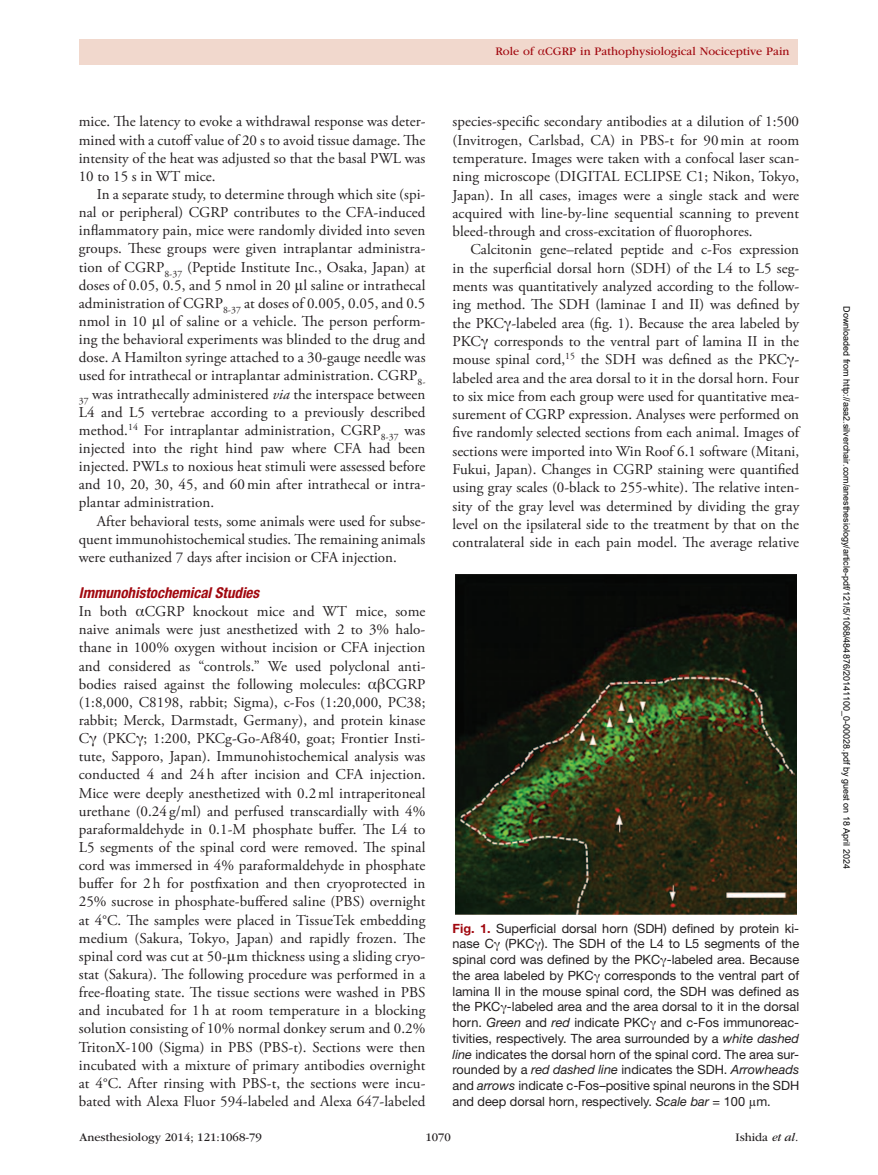
<style>
.page{position:relative;width:878px;height:1175px;background:#fff}
.page>*{position:absolute;margin:0;border:0;box-sizing:border-box;transform-origin:0 0}
.t1{font:15px/18.1px "Adobe Garamond Pro";color:#231f20;text-align:justify}
.t2{font:italic 700 condensed 15px "Helvetica Neue LT Std";color:#a1080f}
.t3{font:12.75px/15.8px "Helvetica Neue LT Std";color:#231f20;text-align:justify}
.t4{font:12px "ITC Garamond Std";color:#a1080f}
.t5{font:12px "ITC Garamond Std";color:#231f20}
.t6{font:9px "Arial";color:#000}
.s1{font-family:"Gandhari Unicode"}
.s2{font-style:italic}
.s3{font-weight:700;color:#a1080f}
</style>
<div class="page">
<div style="left:79px;top:39px;width:718px;height:25px;background:#f1d8cd"></div>
<img style="left:455px;top:574px;width:341px;height:340px">
<p class="t1" style="left:79px;top:113px;width:348px">mice. The latency to evoke a withdrawal response was deter&shy;mined with a cutoff value of 20 s to avoid tissue damage. The intensity of the heat was adjusted so that the basal PWL was 10 to 15 s in WT mice.</p>
<p class="t1" style="left:79px;top:186px;width:348px;text-indent:18px">In a separate study, to determine through which site (spi&shy;nal or peripheral) CGRP contributes to the CFA-induced inflammatory pain, mice were randomly divided into seven groups. These groups were given intraplantar administra&shy;tion of CGRP<sub>8-37</sub> (Peptide Institute Inc., Osaka, Japan) at doses of 0.05, 0.5, and 5 nmol in 20 <span class="s1">μ</span>l saline or intrathecal administration of CGRP<sub>8-37</sub> at doses of 0.005, 0.05, and 0.5 nmol in 10 <span class="s1">μ</span>l of saline or a vehicle. The person perform&shy;ing the behavioral experiments was blinded to the drug and dose. A Hamilton syringe attached to a 30-gauge needle was used for intrathecal or intraplantar administration. CGRP<sub>8- 37</sub> was intrathecally administered <span class="s2">via</span> the interspace between L4 and L5 vertebrae according to a previously described method.<sup>14</sup> For intraplantar administration, CGRP<sub>8-37</sub> was injected into the right hind paw where CFA had been injected. PWLs to noxious heat stimuli were assessed before and 10, 20, 30, 45, and 60min after intrathecal or intra&shy;plantar administration.</p>
<p class="t1" style="left:79px;top:512px;width:348px;text-indent:18px">After behavioral tests, some animals were used for subse&shy;quent immunohistochemical studies. The remaining animals were euthanized 7 days after incision or CFA injection.</p>
<p class="t2" style="left:79px;top:583px;width:182px">Immunohistochemical Studies</p>
<p class="t1" style="left:79px;top:603px;width:348px">In both <span class="s1">α</span>CGRP knockout mice and WT mice, some naive animals were just anesthetized with 2 to 3% halo&shy;thane in 100% oxygen without incision or CFA injection and considered as “controls.” We used polyclonal anti&shy;bodies raised against the following molecules: <span class="s1">αβ</span>CGRP (1:8,000, C8198, rabbit; Sigma), c-Fos (1:20,000, PC38; rabbit; Merck, Darmstadt, Germany), and protein kinase C<span class="s1">γ</span> (PKC<span class="s1">γ</span>; 1:200, PKCg-Go-Af840, goat; Frontier Insti&shy;tute, Sapporo, Japan). Immunohistochemical analysis was conducted 4 and 24 h after incision and CFA injection.<br>Mice were deeply anesthetized with 0.2ml intraperitoneal urethane (0.24 g/ml) and perfused transcardially with 4% paraformaldehyde in 0.1-M phosphate buffer. The L4 to L5 segments of the spinal cord were removed. The spinal cord was immersed in 4% paraformaldehyde in phosphate buffer for 2 h for postfixation and then cryoprotected in 25% sucrose in phosphate-buffered saline (PBS) overnight at 4°C. The samples were placed in TissueTek embedding medium (Sakura, Tokyo, Japan) and rapidly frozen. The spinal cord was cut at 50-<span class="s1">μ</span>m thickness using a sliding cryo&shy;stat (Sakura). The following procedure was performed in a free-floating state. The tissue sections were washed in PBS and incubated for 1 h at room temperature in a blocking solution consisting of 10% normal donkey serum and 0.2% TritonX-100 (Sigma) in PBS (PBS-t). Sections were then incubated with a mixture of primary antibodies overnight at 4°C. After rinsing with PBS-t, the sections were incu&shy;bated with Alexa Fluor 594-labeled and Alexa 647-labeled</p>
<p class="t4" style="left:495px;top:45px;width:295px">Role of <span class="s1">α</span>CGRP in Pathophysiological Nociceptive Pain</p>
<p class="t1" style="left:452px;top:113px;width:348px">species-specific secondary antibodies at a dilution of 1:500 (Invitrogen, Carlsbad, CA) in PBS-t for 90min at room temperature. Images were taken with a confocal laser scan&shy;ning microscope (DIGITAL ECLIPSE C1; Nikon, Tokyo, Japan). In all cases, images were a single stack and were acquired with line-by-line sequential scanning to prevent bleed-through and cross-excitation of fluorophores.</p>
<p class="t1" style="left:452px;top:241px;width:348px;text-indent:18px">Calcitonin gene–related peptide and c-Fos expression in the superficial dorsal horn (SDH) of the L4 to L5 seg&shy;ments was quantitatively analyzed according to the follow&shy;ing method. The SDH (laminae I and II) was defined by the PKC<span class="s1">γ</span>-labeled area (fig. 1). Because the area labeled by PKC<span class="s1">γ</span> corresponds to the ventral part of lamina II in the mouse spinal cord,<sup>15</sup> the SDH was defined as the PKC<span class="s1">γ&shy;</span>labeled area and the area dorsal to it in the dorsal horn. Four to six mice from each group were used for quantitative mea&shy;surement of CGRP expression. Analyses were performed on five randomly selected sections from each animal. Images of sections were imported into Win Roof 6.1 software (Mitani, Fukui, Japan). Changes in CGRP staining were quantified using gray scales (0-black to 255-white). The relative inten&shy;sity of the gray level was determined by dividing the gray level on the ipsilateral side to the treatment by that on the contralateral side in each pain model. The average relative</p>
<p class="t3" style="left:452px;top:920px;width:348px"><span class="s3">Fig. 1.</span> Superficial dorsal horn (SDH) defined by protein ki&shy;nase C<span class="s1">γ</span> (PKC<span class="s1">γ</span>). The SDH of the L4 to L5 segments of the spinal cord was defined by the PKC<span class="s1">γ</span>-labeled area. Because the area labeled by PKC<span class="s1">γ</span> corresponds to the ventral part of lamina II in the mouse spinal cord, the SDH was defined as the PKC<span class="s1">γ</span>-labeled area and the area dorsal to it in the dorsal horn. <span class="s2">Green</span> and <span class="s2">red</span> indicate PKC<span class="s1">γ</span> and c-Fos immunoreac&shy;tivities, respectively. The area surrounded by a <span class="s2">white dashed line</span> indicates the dorsal horn of the spinal cord. The area sur&shy;rounded by a <span class="s2">red dashed line</span> indicates the SDH. <span class="s2">Arrowheads </span>and <span class="s2">arrows</span> indicate c-Fos–positive spinal neurons in the SDH and deep dorsal horn, respectively. <span class="s2">Scale bar</span> = 100 <span class="s1">μ</span>m.</p>
<p class="t5" style="left:80px;top:1130px;width:184px">Anesthesiology 2014; 121:1068-79</p>
<p class="t5" style="left:425px;top:1130px;width:27px">1070</p>
<p class="t5" style="left:735px;top:1130px;width:64px">Ishida <span class="s2">et al.</span></p>
<p class="t6" style="left:850px;top:306px;width:564px;rotate:90deg">Downloaded from http://asa2.silverchair.com/anesthesiology/article-pdf/121/5/1068/484876/20141100_0-00028.pdf by guest on 18 April 2024</p>
</div>
